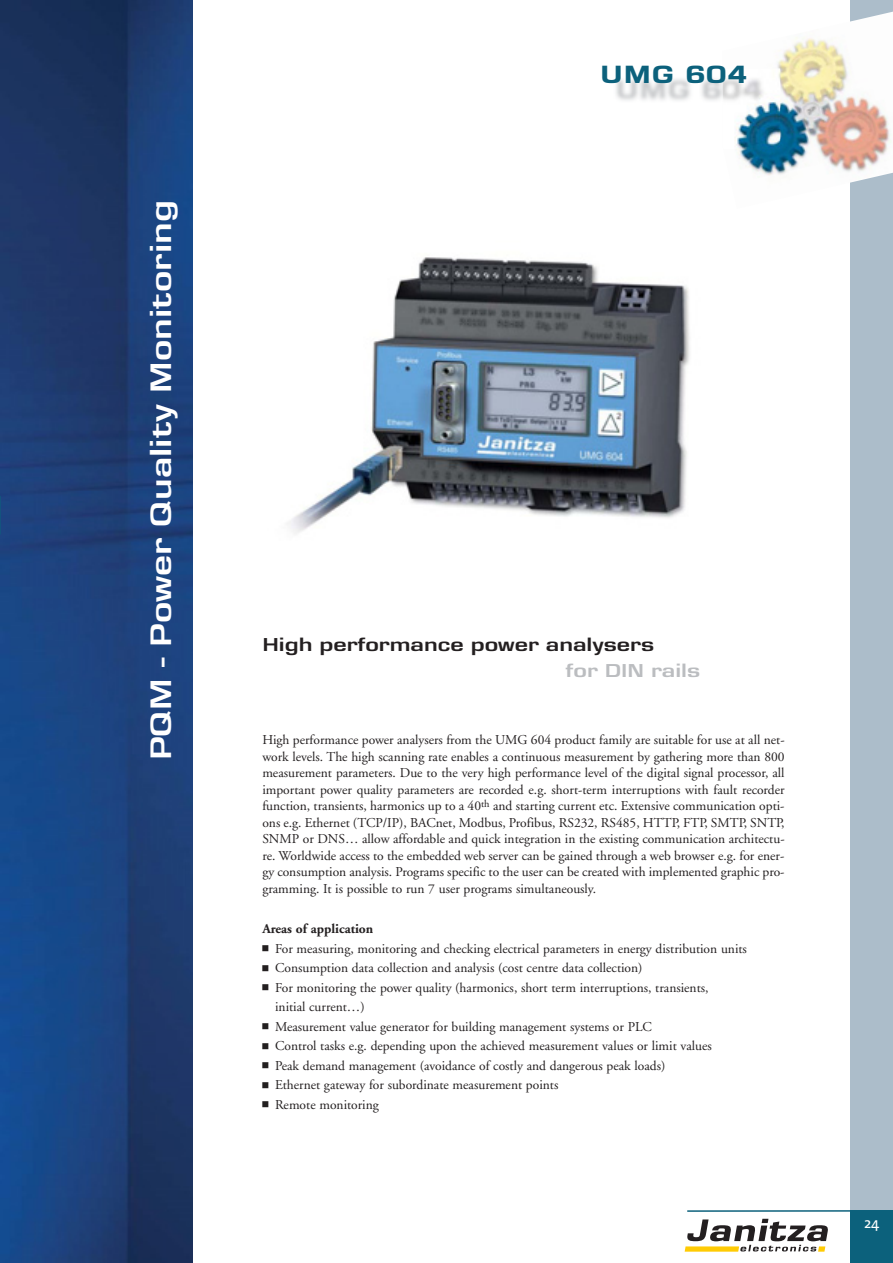
<style>
.page{position:relative;width:893px;height:1263px;background:#fff}
.page>*{position:absolute;margin:0;border:0;box-sizing:border-box;transform-origin:0 0}
.t1{font:600 28.5px "Seat Eurostile";color:#fff}
.t2{font:700 24px "Seat Eurostile";letter-spacing:.025em;color:#0c617c}
.t3{font:600 18px "Seat Eurostile";color:#231f20}
.t4{font:600 18px "Seat Eurostile";color:#bbbdc0}
.t5{font:15px "The Sans";color:#fff}
.t6{font:13.5px/16.5px "Adobe Garamond";color:#231f20;text-align:justify}
.t7{font:700 13.5px "Adobe Garamond";color:#231f20}
</style>
<div class="page">
<img style="left:0;top:0;width:193px;height:1263px">
<div style="left:850px;top:0;width:43px;height:1263px;background:#acbdca"></div>
<svg style="left:685px;top:1219px;width:143px;height:33px"></svg>
<div style="left:850px;top:1211px;width:43px;height:52px;background:#0c617c"></div>
<hr style="left:687px;top:1210px;width:206px;height:2px;background:#0c617c">
<img style="left:287px;top:257px;width:403px;height:277px">
<img style="left:738px;top:11px;width:155px;height:172px">
<img style="left:616px;top:69px;width:164px;height:81px">
<h1 class="t1" style="left:150px;top:760px;width:561px;rotate:-90deg">PQM - Power Quality Monitoring</h1>
<h2 class="t2" style="left:600px;top:66px;width:149px">UMG 604</h2>
<h3 class="t3" style="left:262px;top:638px;width:393px">High performance power analysers</h3>
<h3 class="t4" style="left:565px;top:664px;width:136px">for DIN rails</h3>
<p class="t6" style="left:262px;top:733px;width:524px">High performance power analysers from the UMG 604 product family are suitable for use at all net&shy;work levels. The high scanning rate enables a continuous measurement by gathering more than 800 measurement parameters. Due to the very high performance level of the digital signal processor, all important power quality parameters are recorded e.g. short-term interruptions with fault recorder function, transients, harmonics up to a 40<sup>th</sup> and starting current etc. Extensive communication opti&shy;ons e.g. Ethernet (TCP/IP), BACnet, Modbus, Profibus, RS232, RS485, HTTP, FTP, SMTP, SNTP, SNMP or DNS… allow affordable and quick integration in the existing communication architectu&shy;re. Worldwide access to the embedded web server can be gained through a web browser e.g. for ener&shy;gy consumption analysis. Programs specific to the user can be created with implemented graphic pro&shy;gramming. It is possible to run 7 user programs simultaneously.</p>
<p class="t7" style="left:262px;top:924px;width:112px">Areas of application</p>
<p class="t6" style="left:275px;top:940px;width:473px;line-height:19.5px;text-align:left">For measuring, monitoring and checking electrical parameters in energy distribution units Consumption data collection and analysis (cost centre data collection)<br>For monitoring the power quality (harmonics, short term interruptions, transients,<br>initial current…)<br>Measurement value generator for building management systems or PLC<br>Control tasks e.g. depending upon the achieved measurement values or limit values<br>Peak demand management (avoidance of costly and dangerous peak loads)<br>Ethernet gateway for subordinate measurement points<br>Remote monitoring</p>
<p class="t5" style="left:864px;top:1210px;width:17px">24</p>
</div>
